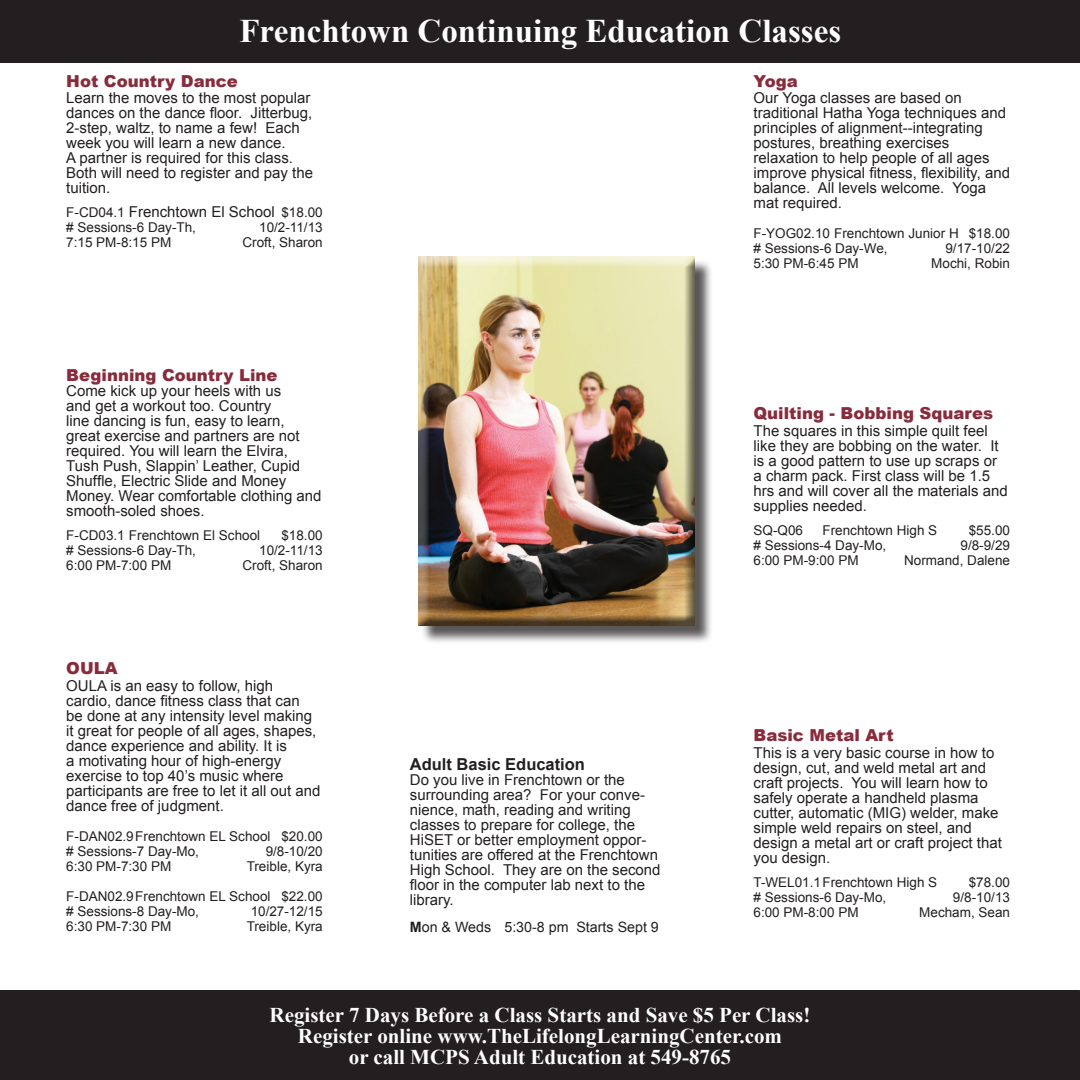
<style>
.page{position:relative;width:1080px;height:1080px;background:#fff}
.page>*{position:absolute;margin:0;border:0;box-sizing:border-box;transform-origin:0 0}
.t1{font:700 33px "Times New Roman";color:#fff}
.t2{font:700 21px "Times New Roman";color:#fff}
.t3{font:900 16.5px "Arial";color:#882c3c}
.t4{font:700 16.5px "Arial";color:#231f20}
.Detail2{font:15px/15px "Arial";color:#231f20}
.Detail2-2{font:14.25px "Arial";color:#231f20}
.Detail2-3{font:13.5px "Arial";color:#231f20}
.s1{font-size:13.5px}
.s2{font-weight:700}
</style>
<div class="page">
<div style="left:0;top:0;width:1080px;height:63px;background:#231f20"></div>
<div style="left:0;top:990px;width:1080px;height:90px;background:#231f20"></div>
<div style="left:421px;top:259px;width:292px;height:385px;background:#231f20;opacity:.75"></div>
<div style="left:410px;top:257px;width:286px;height:379px;background:#231f20;opacity:.75"></div>
<p class="t1" style="left:239px;top:7px;width:603px">Frenchtown Continuing Education Classes</p>
<p class="t3" style="left:66px;top:69px;width:173px">Hot Country Dance</p>
<p class="Detail2" style="left:66px;top:91px;width:248px">Learn the moves to the most popular dances on the dance floor. Jitterbug,<br>2-step, waltz, to name a few! Each week you will learn a new dance.<br>A partner is required for this class.<br>Both will need to register and pay the tuition.</p>
<p class="Detail2" style="left:66px;top:205px;width:258px"><span class="s1">F-CD04.1</span> Frenchtown El School <span class="s1">$18.00</span></p>
<p class="Detail2-3" style="left:66px;top:218px;width:131px"># Sessions-6 Day-Th,</p>
<p class="Detail2-3" style="left:259px;top:218px;width:65px">10/2-11/13</p>
<p class="Detail2-3" style="left:66px;top:233px;width:107px">7:15 PM-8:15 PM</p>
<p class="Detail2-3" style="left:242px;top:233px;width:82px">Croft, Sharon</p>
<p class="t3" style="left:66px;top:363px;width:213px">Beginning Country Line</p>
<p class="Detail2" style="left:66px;top:383px;width:257px">Come kick up your heels with us<br>and get a workout too. Country<br>line dancing is fun, easy to learn, great exercise and partners are not required. You will learn the Elvira,<br>Tush Push, Slappin’ Leather, Cupid<br>Shuffle, Electric Slide and Money<br>Money. Wear comfortable clothing and smooth-soled shoes.</p>
<p class="Detail2-3" style="left:66px;top:526px;width:195px">F-CD03.1 Frenchtown El School</p>
<p class="Detail2-3" style="left:281px;top:526px;width:43px">$18.00</p>
<p class="Detail2-3" style="left:66px;top:541px;width:131px"># Sessions-6 Day-Th,</p>
<p class="Detail2-3" style="left:259px;top:541px;width:65px">10/2-11/13</p>
<p class="Detail2-3" style="left:66px;top:556px;width:107px">6:00 PM-7:00 PM</p>
<p class="Detail2-3" style="left:242px;top:556px;width:82px">Croft, Sharon</p>
<p class="t3" style="left:66px;top:656px;width:53px">OULA</p>
<p class="Detail2" style="left:66px;top:678px;width:256px">OULA is an easy to follow, high cardio, dance fitness class that can<br>be done at any intensity level making it great for people of all ages, shapes, dance experience and ability. It is<br>a motivating hour of high-energy exercise to top 40’s music where participants are free to let it all out and dance free of judgment.</p>
<p class="Detail2-3" style="left:66px;top:827px;width:258px">F-DAN02.9Frenchtown EL School $20.00</p>
<p class="Detail2-3" style="left:66px;top:842px;width:134px"># Sessions-7 Day-Mo,</p>
<p class="Detail2-3" style="left:266px;top:842px;width:59px">9/8-10/20</p>
<p class="Detail2-3" style="left:66px;top:857px;width:107px">6:30 PM-7:30 PM</p>
<p class="Detail2-3" style="left:247px;top:857px;width:78px">Treible, Kyra</p>
<p class="Detail2-3" style="left:66px;top:887px;width:258px">F-DAN02.9Frenchtown EL School $22.00</p>
<p class="Detail2-3" style="left:66px;top:902px;width:134px"># Sessions-8 Day-Mo,</p>
<p class="Detail2-3" style="left:251px;top:902px;width:74px">10/27-12/15</p>
<p class="Detail2-3" style="left:66px;top:917px;width:107px">6:30 PM-7:30 PM</p>
<p class="Detail2-3" style="left:247px;top:917px;width:78px">Treible, Kyra</p>
<p class="t4" style="left:410px;top:753px;width:177px">Adult Basic Education</p>
<p class="Detail2" style="left:410px;top:773px;width:252px">Do you live in Frenchtown or the surrounding area? For your conve&shy;nience, math, reading and writing classes to prepare for college, the<br>HiSET or better employment oppor&shy;tunities are offered at the Frenchtown<br>High School. They are on the second floor in the computer lab next to the library.</p>
<p class="Detail2-2" style="left:410px;top:917px;width:250px"><span class="s2">M</span>on &amp; Weds 5:30-8 pm Starts Sept 9</p>
<p class="t3" style="left:754px;top:69px;width:46px">Yoga</p>
<p class="Detail2" style="left:754px;top:91px;width:258px">Our Yoga classes are based on traditional Hatha Yoga techniques and principles of alignment--integrating postures, breathing exercises relaxation to help people of all ages improve physical fitness, flexibility, and balance. All levels welcome. Yoga mat required.</p>
<p class="Detail2-3" style="left:754px;top:224px;width:258px">F-YOG02.10 Frenchtown Junior H $18.00</p>
<p class="Detail2-3" style="left:754px;top:239px;width:136px"># Sessions-6 Day-We,</p>
<p class="Detail2-3" style="left:945px;top:239px;width:66px">9/17-10/22</p>
<p class="Detail2-3" style="left:754px;top:254px;width:107px">5:30 PM-6:45 PM</p>
<p class="Detail2-3" style="left:931px;top:254px;width:80px">Mochi, Robin</p>
<p class="t3" style="left:754px;top:401px;width:241px">Quilting - Bobbing Squares</p>
<p class="Detail2" style="left:754px;top:423px;width:256px">The squares in this simple quilt feel like they are bobbing on the water. It is a good pattern to use up scraps or a charm pack. First class will be 1.5 hrs and will cover all the materials and supplies needed.</p>
<p class="Detail2-3" style="left:754px;top:521px;width:51px">SQ-Q06</p>
<p class="Detail2-3" style="left:823px;top:521px;width:116px">Frenchtown High S</p>
<p class="Detail2-3" style="left:969px;top:521px;width:43px">$55.00</p>
<p class="Detail2-3" style="left:754px;top:536px;width:134px"># Sessions-4 Day-Mo,</p>
<p class="Detail2-3" style="left:961px;top:536px;width:51px">9/8-9/29</p>
<p class="Detail2-3" style="left:754px;top:551px;width:107px">6:00 PM-9:00 PM</p>
<p class="Detail2-3" style="left:904px;top:551px;width:107px">Normand, Dalene</p>
<p class="t3" style="left:754px;top:723px;width:142px">Basic Metal Art</p>
<p class="Detail2" style="left:754px;top:745px;width:250px">This is a very basic course in how to design, cut, and weld metal art and craft projects. You will learn how to safely operate a handheld plasma cutter, automatic (MIG) welder, make simple weld repairs on steel, and design a metal art or craft project that you design.</p>
<p class="Detail2-3" style="left:754px;top:872px;width:185px">T-WEL01.1Frenchtown High S</p>
<p class="Detail2-3" style="left:969px;top:872px;width:43px">$78.00</p>
<p class="Detail2-3" style="left:754px;top:887px;width:134px"># Sessions-6 Day-Mo,</p>
<p class="Detail2-3" style="left:953px;top:887px;width:59px">9/8-10/13</p>
<p class="Detail2-3" style="left:754px;top:902px;width:107px">6:00 PM-8:00 PM</p>
<p class="Detail2-3" style="left:919px;top:902px;width:92px">Mecham, Sean</p>
<p class="t2" style="left:270px;top:1000px;width:542px">Register 7 Days Before a Class Starts and Save $5 Per Class!</p>
<p class="t2" style="left:298px;top:1021px;width:486px">Register online www.TheLifelongLearningCenter.com</p>
<p class="t2" style="left:349px;top:1042px;width:384px">or call MCPS Adult Education at 549-8765</p>
</div>
